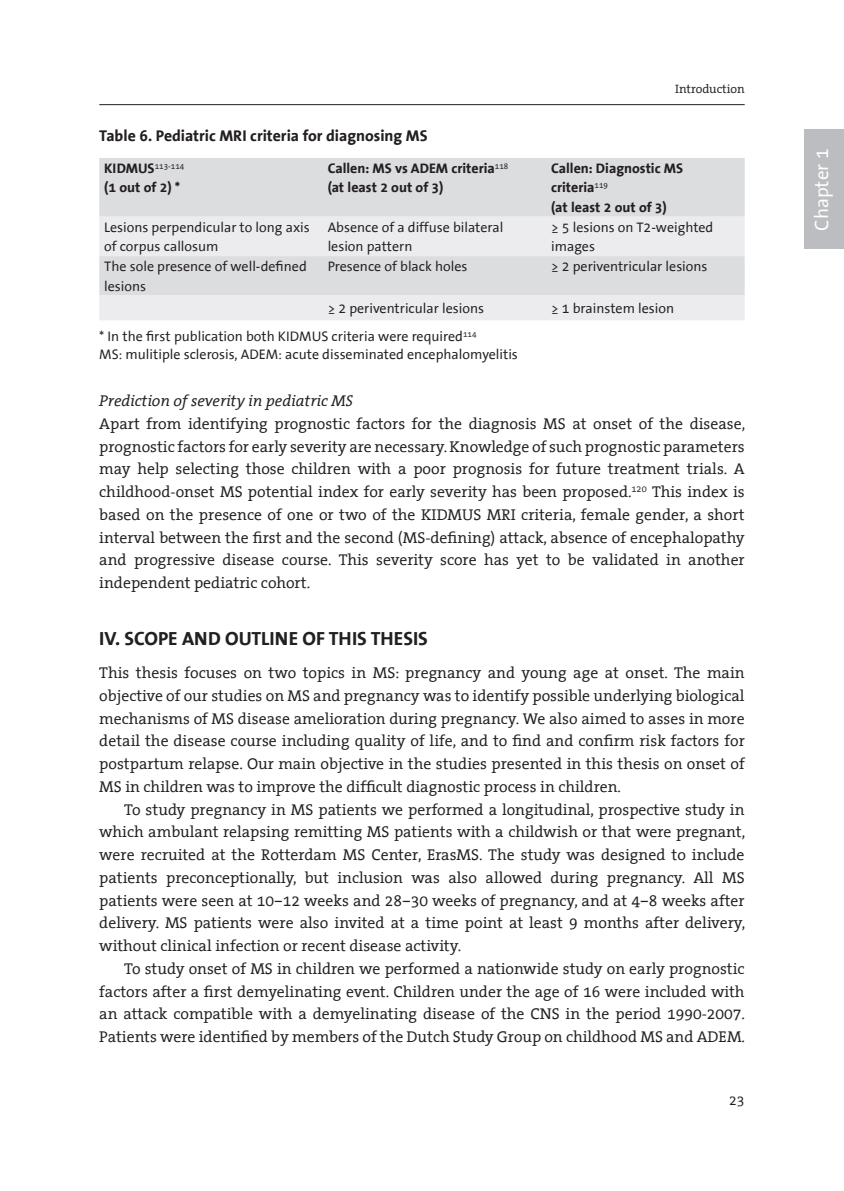
<style>
.page{position:relative;width:844px;height:1191px;background:#fff}
.page>*{position:absolute;margin:0;border:0;box-sizing:border-box;transform-origin:0 0}
.t1{font:700 19.25px "The Sans Office";letter-spacing:.01em;color:#231f20}
.t2{font:19.25px "The Sans Office";color:#fff}
.t3{font:15.75px/22.8px "The Serif Office";color:#231f20;text-align:justify}
.t4{font:700 15.75px "The Sans Office";color:#231f20}
.t5{font:italic 15.75px "The Serif Office";color:#231f20}
.t6{font:14px/19.2px "The Sans Office";color:#231f20}
.t7{font:700 14px/19.2px "The Sans Office";color:#231f20}
.t8{font:14px "The Serif Office";color:#231f20}
.t9{font:12.25px "The Serif Office";color:#231f20}
.t10{font:8.22px "The Sans Office";color:#231f20}
.s1{font-weight:700;font-size:14px}
</style>
<div class="page">
<hr style="left:99px;top:104px;width:645px;height:1px;background:#231f20">
<div style="left:804px;top:129px;width:39px;height:119px;background:#bcbdc0"></div>
<div style="left:99px;top:158px;width:645px;height:59px;background:#dcdddf"></div>
<svg style="left:99px;top:217px;width:645px;height:103px;background:#e5e6e8"></svg>
<p class="t9" style="left:675px;top:83px;width:71px">Introduction</p>
<p class="t4" style="left:99px;top:127px;width:330px">Table 6. Pediatric MRI criteria for diagnosing MS</p>
<p class="t10" style="left:104px;top:162px;width:82px"><span class="s1">KIDMUS</span>113-114</p>
<p class="t7" style="left:104px;top:179px;width:77px">(1 out of 2) *</p>
<p class="t7" style="left:327px;top:159px;width:182px">Callen: MS vs ADEM criteria<sup>118 </sup>(at least 2 out of 3)</p>
<p class="t7" style="left:551px;top:159px;width:134px">Callen: Diagnostic MS criteria<sup>119<br></sup>(at least 2 out of 3)</p>
<p class="t6" style="left:104px;top:218px;width:207px">Lesions perpendicular to long axis of corpus callosum</p>
<p class="t6" style="left:327px;top:218px;width:177px">Absence of a diffuse bilateral lesion pattern</p>
<p class="t6" style="left:551px;top:218px;width:164px">≥ 5 lesions on T2-weighted images</p>
<p class="t6" style="left:104px;top:257px;width:204px">The sole presence of well-defined lesions</p>
<p class="t6" style="left:327px;top:257px;width:141px">Presence of black holes</p>
<p class="t6" style="left:551px;top:257px;width:158px">≥ 2 periventricular lesions</p>
<p class="t6" style="left:327px;top:299px;width:158px">≥ 2 periventricular lesions</p>
<p class="t6" style="left:551px;top:299px;width:125px">≥ 1 brainstem lesion</p>
<p class="t6" style="left:99px;top:328px;width:420px;line-height:17.5px">* In the first publication both KIDMUS criteria were required<sup>114<br></sup>MS: mulitiple sclerosis, ADEM: acute disseminated encephalomyelitis</p>
<p class="t5" style="left:99px;top:392px;width:255px">Prediction of severity in pediatric MS</p>
<p class="t3" style="left:99px;top:412px;width:647px">Apart from identifying prognostic factors for the diagnosis MS at onset of the disease, prognostic factors for early severity are necessary. Knowledge of such prognostic parameters may help selecting those children with a poor prognosis for future treatment trials. A childhood-onset MS potential index for early severity has been proposed.<sup>120</sup> This index is based on the presence of one or two of the KIDMUS MRI criteria, female gender, a short interval between the first and the second (MS-defining) attack, absence of encephalopathy and progressive disease course. This severity score has yet to be validated in another independent pediatric cohort.</p>
<p class="t1" style="left:99px;top:629px;width:328px">IV. Scope and outline of this thesis</p>
<p class="t3" style="left:99px;top:662px;width:646px">This thesis focuses on two topics in MS: pregnancy and young age at onset. The main objective of our studies on MS and pregnancy was to identify possible underlying biological mechanisms of MS disease amelioration during pregnancy. We also aimed to asses in more detail the disease course including quality of life, and to find and confirm risk factors for postpartum relapse. Our main objective in the studies presented in this thesis on onset of MS in children was to improve the difficult diagnostic process in children.</p>
<p class="t3" style="left:99px;top:798px;width:647px;text-indent:25px">To study pregnancy in MS patients we performed a longitudinal, prospective study in which ambulant relapsing remitting MS patients with a childwish or that were pregnant, were recruited at the Rotterdam MS Center, ErasMS. The study was designed to include patients preconceptionally, but inclusion was also allowed during pregnancy. All MS patients were seen at 10–12 weeks and 28–30 weeks of pregnancy, and at 4–8 weeks after delivery. MS patients were also invited at a time point at least 9 months after delivery, without clinical infection or recent disease activity.</p>
<p class="t3" style="left:99px;top:957px;width:647px;text-indent:25px">To study onset of MS in children we performed a nationwide study on early prognostic factors after a first demyelinating event. Children under the age of 16 were included with an attack compatible with a demyelinating disease of the CNS in the period 1990-2007.<br>Patients were identified by members of the Dutch Study Group on childhood MS and ADEM.</p>
<p class="t8" style="left:729px;top:1092px;width:17px">23</p>
<p class="t2" style="left:811px;top:231px;width:84px;rotate:-90deg">Chapter 1</p>
</div>
